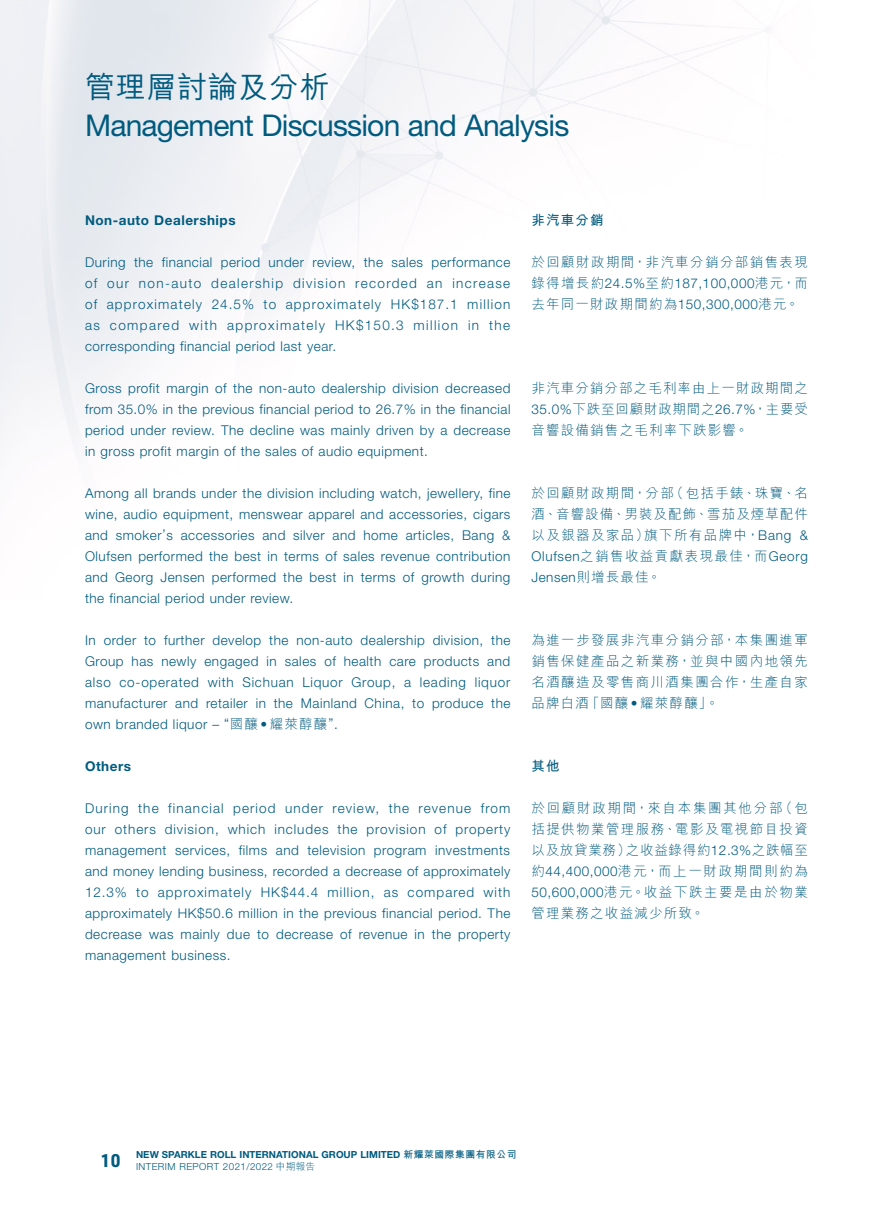
<style>
.page{position:relative;width:893px;height:1212px;background:#fff}
.page>*{position:absolute;margin:0;border:0;box-sizing:border-box;transform-origin:0 0}
.t1{font:30px "Helvetica Neue LT Std";letter-spacing:-.025em;color:#005b7f}
.t2{font:500 30px "M Hei HK";letter-spacing:.025em;color:#005b7f}
.Body_Text{font:300 13.5px/21px "Helvetica Neue LT Std";letter-spacing:.04em;color:#005b7f;text-align:justify}
.Body_Text-2{font:300 13.5px/21px "M Hei HK";letter-spacing:.1em;color:#005b7f;text-align:justify}
.Heading_2{font:700 13.5px "Helvetica Neue LT Std";letter-spacing:.04em;color:#005b7f}
.Heading_2-2{font:700 13.5px "M Hei HK";letter-spacing:.09em;color:#005b7f}
.t3{font:700 9.75px/12px "Helvetica Neue LT Std";letter-spacing:.005em;color:#005b7f}
.s1{font-family:"M Hei HK"}
.s2{font-family:"Helvetica Neue LT Std"}
.s3{font-weight:300}
.s4{font-family:"M Hei HK";font-weight:300}
</style>
<div class="page">
<h1 class="t2" style="left:85px;top:66px;width:246px">管理層討論及分析</h1>
<h1 class="t1" style="left:85px;top:107px;width:486px">Management Discussion and Analysis</h1>
<p class="Heading_2" style="left:85px;top:211px;width:152px">Non-auto Dealerships</p>
<p class="Body_Text" style="left:85px;top:251px;width:427px">During the financial period under review, the sales performance of our non-auto dealership division recorded an increase of approximately 24.5% to approximately HK$187.1 million as compared with approximately HK$150.3 million in the corresponding financial period last year.</p>
<p class="Body_Text" style="left:85px;top:377px;width:427px">Gross profit margin of the non-auto dealership division decreased from 35.0% in the previous financial period to 26.7% in the financial period under review. The decline was mainly driven by a decrease in gross profit margin of the sales of audio equipment.</p>
<p class="Body_Text" style="left:85px;top:482px;width:427px">Among all brands under the division including watch, jewellery, fine wine, audio equipment, menswear apparel and accessories, cigars and smoker’s accessories and silver and home articles, Bang &amp; Olufsen performed the best in terms of sales revenue contribution and Georg Jensen performed the best in terms of growth during the financial period under review.</p>
<p class="Body_Text" style="left:85px;top:629px;width:427px">In order to further develop the non-auto dealership division, the Group has newly engaged in sales of health care products and also co-operated with Sichuan Liquor Group, a leading liquor manufacturer and retailer in the Mainland China, to produce the own branded liquor – “<span class="s1">國釀</span> • <span class="s1">耀萊醇釀</span>”.</p>
<p class="Heading_2" style="left:85px;top:757px;width:48px">Others</p>
<p class="Body_Text" style="left:85px;top:797px;width:427px">During the financial period under review, the revenue from our others division, which includes the provision of property management services, films and television program investments and money lending business, recorded a decrease of approximately 12.3% to approximately HK$44.4 million, as compared with approximately HK$50.6 million in the previous financial period. The decrease was mainly due to decrease of revenue in the property management business.</p>
<p class="Heading_2-2" style="left:531px;top:210px;width:74px">非汽車分銷</p>
<p class="Body_Text-2" style="left:531px;top:251px;width:278px">於回顧財政期間，非汽車分銷分部銷售表現錄得增長約<span class="s2">24.5%</span>至約<span class="s2">187,100,000</span>港元，而去年同一財政期間約為<span class="s2">150,300,000</span>港元。</p>
<p class="Body_Text-2" style="left:531px;top:377px;width:278px">非汽車分銷分部之毛利率由上一財政期間之<span class="s2">35.0%</span>下跌至回顧財政期間之<span class="s2">26.7%</span>，主要受音響設備銷售之毛利率下跌影響。</p>
<p class="Body_Text-2" style="left:531px;top:482px;width:278px">於回顧財政期間，分部（包括手錶、珠寶、名酒、音響設備、男裝及配飾、雪茄及煙草配件以及銀器及家品）旗下所有品牌中，<span class="s2">Bang &amp; Olufsen</span>之銷售收益貢獻表現最佳，而<span class="s2">Georg Jensen</span>則增長最佳。</p>
<p class="Body_Text-2" style="left:531px;top:629px;width:278px">為進一步發展非汽車分銷分部，本集團進軍銷售保健產品之新業務，並與中國內地領先名酒釀造及零售商川酒集團合作，生產自家品牌白酒「國釀<span class="s2">•</span>耀萊醇釀」。</p>
<p class="Heading_2-2" style="left:531px;top:756px;width:30px">其他</p>
<p class="Body_Text-2" style="left:531px;top:797px;width:278px">於回顧財政期間，來自本集團其他分部（包括提供物業管理服務、電影及電視節目投資以及放貸業務）之收益錄得約<span class="s2">12.3%</span>之跌幅至約<span class="s2">44,400,000</span>港元，而上一財政期間則約為<span class="s2">50,600,000</span>港元。收益下跌主要是由於物業管理業務之收益減少所致。</p>
<p class="t3" style="left:101px;top:1148px;width:417px;text-indent:35px">NEW SPARKLE ROLL INTERNATIONAL GROUP LIMITED <span class="s1">新耀萊國際集團有限公司<br></span><sup>10</sup> <span class="s3">INTERIM REPORT 2021/2022</span> <span class="s4">中期報告</span></p>
</div>
